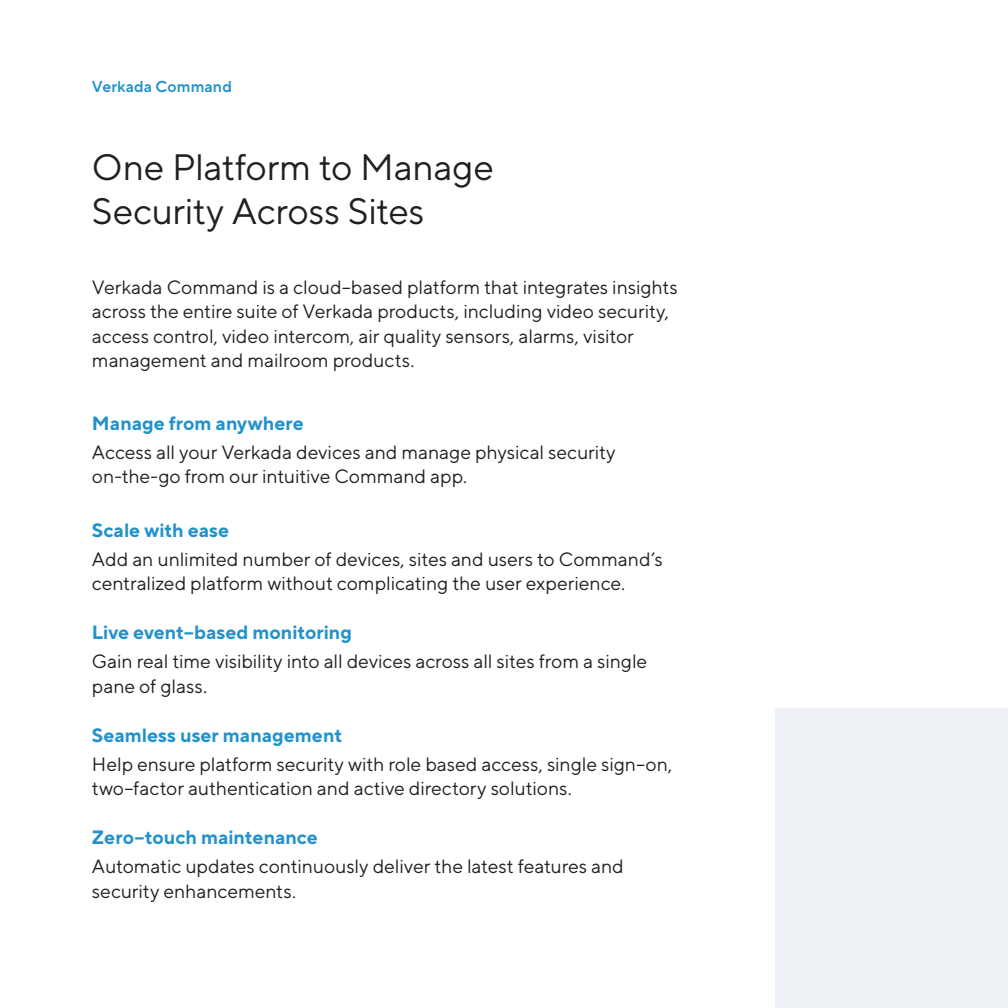
<style>
.page{position:relative;width:1008px;height:1008px;background:#fff}
.page>*{position:absolute;margin:0;border:0;box-sizing:border-box;transform-origin:0 0}
.t1{font:36.75px/43.8px "TT Norms Pro";letter-spacing:-.01em;color:#231f20}
.t2{font:19.25px/24.5px "TT Norms Pro";color:#231f20}
.t3{font:700 19.25px "TT Norms Pro";color:#2292cc}
.t4{font:600 15.75px "TT Norms Pro";letter-spacing:.005em;color:#2292cc}
</style>
<div class="page">
<div style="left:775px;top:709px;width:233px;height:299px;background:#eef1f5"></div>
<p class="t4" style="left:92px;top:75px;width:142px">Verkada Command</p>
<p class="t1" style="left:92px;top:143px;width:403px">One Platform to Manage<br>Security Across Sites</p>
<p class="t2" style="left:92px;top:273px;width:587px">Verkada Command is a cloud–based platform that integrates insights</p>
<p class="t2" style="left:92px;top:298px;width:579px">across the entire suite of Verkada products, including video security,</p>
<p class="t2" style="left:92px;top:322px;width:543px">access control, video intercom, air quality sensors, alarms, visitor</p>
<p class="t2" style="left:92px;top:347px;width:324px">management and mailroom products.</p>
<p class="t3" style="left:92px;top:409px;width:213px">Manage from anywhere</p>
<p class="t2" style="left:92px;top:438px;width:525px">Access all your Verkada devices and manage physical security on-the-go from our intuitive Command app.</p>
<p class="t3" style="left:92px;top:516px;width:139px">Scale with ease</p>
<p class="t2" style="left:92px;top:545px;width:572px">Add an unlimited number of devices, sites and users to Command’s centralized platform without complicating the user experience.</p>
<p class="t3" style="left:92px;top:618px;width:261px">Live event–based monitoring</p>
<p class="t2" style="left:92px;top:648px;width:557px">Gain real time visibility into all devices across all sites from a single pane of glass.</p>
<p class="t3" style="left:92px;top:721px;width:252px">Seamless user management</p>
<p class="t2" style="left:92px;top:750px;width:582px">Help ensure platform security with role based access, single sign–on, two–factor authentication and active directory solutions.</p>
<p class="t3" style="left:92px;top:823px;width:227px">Zero–touch maintenance</p>
<p class="t2" style="left:92px;top:853px;width:533px">Automatic updates continuously deliver the latest features and security enhancements.</p>
</div>
